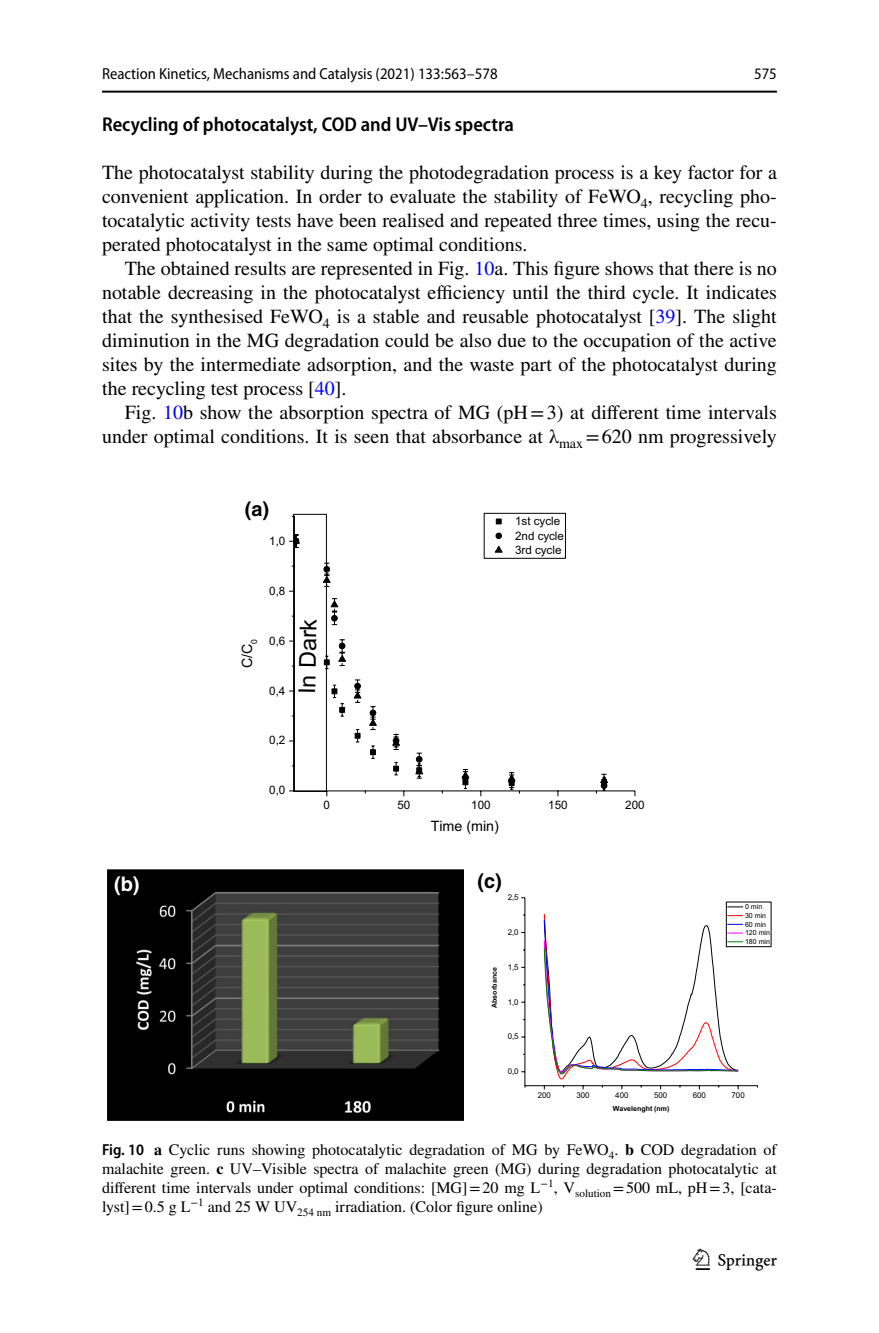
<style>
.page{position:relative;width:879px;height:1333px;background:#fff}
.page>*{position:absolute;margin:0;border:0;box-sizing:border-box;transform-origin:0 0}
.t1{font:30px "Springnew";color:#000}
.t2{font:23.2px "Arial";color:#000}
.t3{font:20px/24px "STIX";color:#000;text-align:justify}
.t4{font:600 semi-condensed 20px "Myriad Pro";color:#000}
.t5{font:700 20px "Helvetica";color:#000}
.t6{font:700 20px "Helvetica";color:#fff}
.t7{font:16px/19px "STIX";color:#000;text-align:justify}
.t8{font:semi-condensed 16px "Myriad Pro";color:#000}
.t9{font:14.2px "Arial";color:#000}
.t10{font:11.6px/14.4px "Arial";color:#000}
.t11{font:8px "Arial";color:#000}
.t12{font:7px/8.8px "Arial";color:#000}
.t13{font:700 7px "Arial";color:#000}
.s1{color:#00f}
.s2{font-family:"Myriad Pro";font-weight:600;font-stretch:semi-condensed}
.s3{font-weight:700}
</style>
<div class="page">
<hr style="left:102px;top:91px;width:675px;height:2px;background:#000">
<hr style="left:294px;top:790px;width:341px;height:1px;background:#000">
<svg style="left:507px;top:791px;width:13px;height:2px"></svg>
<svg style="left:596px;top:791px;width:11px;height:2px"></svg>
<svg style="left:295px;top:534px;width:313px;height:257px"></svg>
<div style="left:484px;top:513px;width:82px;height:45px;background:#fff;border:1px solid #000"></div>
<svg style="left:496px;top:518px;width:5px;height:6px"></svg>
<div style="left:495px;top:532px;width:7px;height:7px;border:1px solid #000;border-radius:50%"></div>
<svg style="left:495px;top:546px;width:8px;height:7px"></svg>
<div style="left:293px;top:514px;width:34px;height:277px;border:1px solid #000"></div>
<hr style="left:525px;top:1085px;width:232px;height:1px;background:#000">
<hr style="left:524px;top:897px;width:1px;height:188px;background:#000">
<svg style="left:543px;top:901px;width:228px;height:178px"></svg>
<div style="left:554px;top:585px;width:65px;height:55px;background:#fff"></div>
<img style="left:108px;top:869px;width:356px;height:251px">
<p class="t8" style="left:102px;top:65px;width:397px">Reaction Kinetics, Mechanisms and Catalysis (2021) 133:563–578</p>
<p class="t4" style="left:102px;top:114px;width:413px">Recycling of photocatalyst, COD and UV–Vis spectra</p>
<p class="t3" style="left:102px;top:162px;width:676px">The photocatalyst stability during the photodegradation process is a key factor for a convenient application. In order to evaluate the stability of FeWO<sub>4</sub>, recycling pho&shy;tocatalytic activity tests have been realised and repeated three times, using the recu&shy;perated photocatalyst in the same optimal conditions.</p>
<p class="t3" style="left:102px;top:258px;width:676px;text-indent:23px">The obtained results are represented in Fig. <span class="s1">10</span>a. This figure shows that there is no notable decreasing in the photocatalyst efficiency until the third cycle. It indicates that the synthesised FeWO<sub>4</sub> is a stable and reusable photocatalyst [<span class="s1">39</span>]. The slight diminution in the MG degradation could be also due to the occupation of the active sites by the intermediate adsorption, and the waste part of the photocatalyst during the recycling test process [<span class="s1">40</span>].</p>
<p class="t3" style="left:102px;top:402px;width:676px;text-align:right">Fig. <span class="s1">10</span>b show the absorption spectra of MG (pH=3) at different time intervals under optimal conditions. It is seen that absorbance at λ<sub>max</sub> =620 nm progressively</p>
<p class="t8" style="left:754px;top:65px;width:24px">575</p>
<p class="t5" style="left:245px;top:496px;width:26px">(a)</p>
<p class="t10" style="left:269px;top:533px;width:18px">1,0</p>
<p class="t10" style="left:269px;top:583px;width:18px">0,8</p>
<p class="t9" style="left:238px;top:668px;width:31px;rotate:-90deg">C/C<sub>0</sub></p>
<p class="t10" style="left:269px;top:633px;width:18px">0,6</p>
<p class="t10" style="left:269px;top:683px;width:18px">0,4</p>
<p class="t2" style="left:292px;top:693px;width:77px;rotate:-89deg">In Dark</p>
<p class="t10" style="left:269px;top:733px;width:18px">0,2</p>
<p class="t10" style="left:515px;top:514px;width:51px">1st cycle<br>2nd cycle<br>3rd cycle</p>
<p class="t10" style="left:269px;top:783px;width:18px">0,0</p>
<p class="t10" style="left:324px;top:798px;width:8px">0</p>
<p class="t10" style="left:397px;top:798px;width:14px">50</p>
<p class="t10" style="left:471px;top:798px;width:21px">100</p>
<p class="t10" style="left:548px;top:798px;width:21px">150</p>
<p class="t10" style="left:625px;top:798px;width:21px">200</p>
<p class="t9" style="left:431px;top:816px;width:70px">Time (min)</p>
<p class="t6" style="left:114px;top:872px;width:27px">(b)</p>
<p class="t5" style="left:477px;top:868px;width:26px">(c)</p>
<p class="t11" style="left:508px;top:892px;width:13px">2,5</p>
<p class="t11" style="left:508px;top:926px;width:13px">2,0</p>
<p class="t13" style="left:489px;top:1007px;width:42px;rotate:-90deg">Absorbance</p>
<p class="t11" style="left:508px;top:961px;width:13px">1,5</p>
<p class="t11" style="left:508px;top:996px;width:13px">1,0</p>
<p class="t11" style="left:508px;top:1031px;width:13px">0,5</p>
<p class="t11" style="left:508px;top:1066px;width:13px">0,0</p>
<p class="t12" style="left:745px;top:902px;width:27px">0 min<br>30 min<br>60 min<br>120 min<br>180 min</p>
<p class="t11" style="left:538px;top:1089px;width:15px">200</p>
<p class="t11" style="left:576px;top:1089px;width:15px">300</p>
<p class="t11" style="left:615px;top:1089px;width:15px">400</p>
<p class="t11" style="left:654px;top:1089px;width:15px">500</p>
<p class="t11" style="left:693px;top:1089px;width:15px">600</p>
<p class="t11" style="left:731px;top:1089px;width:15px">700</p>
<p class="t13" style="left:613px;top:1103px;width:58px">Wavelenght (nm)</p>
<p class="t7" style="left:102px;top:1141px;width:676px"><span class="s2">Fig. 10</span> <span class="s3">a</span> Cyclic runs showing photocatalytic degradation of MG by FeWO<sub>4</sub>. <span class="s3">b</span> COD degradation of malachite green. <span class="s3">c</span> UV–Visible spectra of malachite green (MG) during degradation photocatalytic at different time intervals under optimal conditions: [MG]=20 mg L<sup>−1</sup>, V<sub>solution</sub> =500 mL, pH=3, [cata&shy;lyst]=0.5 g L<sup>−1</sup> and 25 W UV<sub>254</sub> <sub>nm</sub> irradiation. (Color figure online)</p>
<h1 class="t1" style="left:696px;top:1248px;width:83px">1 3</h1>
</div>
